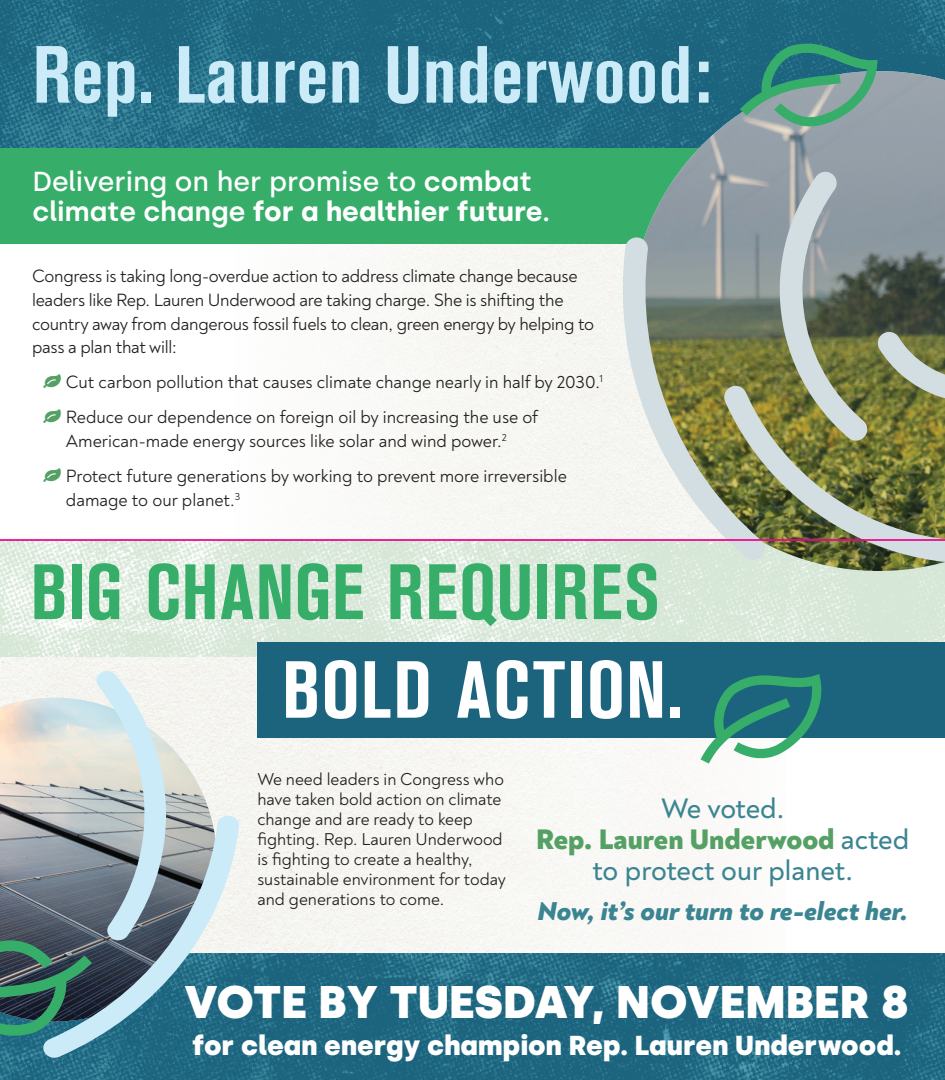
<style>
.page{position:relative;width:945px;height:1080px;background:#fff}
.page>*{position:absolute;margin:0;border:0;box-sizing:border-box;transform-origin:0 0}
.t1{font:700 condensed 80px "Akzidenz Grotesk BE";letter-spacing:.01em;color:#caebf7}
.t2{font:700 condensed 80px "Akzidenz Grotesk BE";letter-spacing:.02em;color:#fff}
.t3{font:700 condensed 77.5px "Akzidenz Grotesk BE";letter-spacing:.005em;color:#36ae6a}
.t4{font:900 45.75px "Silka";color:#fff}
.t5{font:500 28.75px/31.2px "Noah";color:#3b8592;text-align:center}
.t6{font:500 27.5px/30px "Silka";color:#fff}
.t7{font:900 27.38px "Silka";color:#fff}
.t8{font:italic 800 26.25px "Noah";color:#3b8592}
.t9{font:18.12px/23.8px "Noah";letter-spacing:-.015em;color:#231f20}
.t10{font:17.5px/20px "Noah";color:#231f20}
.s1{font-weight:600}
.s2{font-weight:700}
.s3{font-weight:800;color:#55a064}
</style>
<div class="page">
<div style="left:0;top:657px;width:744px;height:296px;background:#f7f7f4"></div>
<img style="left:0;top:0;width:945px;height:149px">
<img style="left:0;top:541px;width:945px;height:116px">
<div style="left:257px;top:642px;width:688px;height:96px;background:#1c647e"></div>
<div style="left:0;top:149px;width:723px;height:95px;background:#36ae6a"></div>
<img style="left:0;top:953px;width:945px;height:127px">
<img style="left:630px;top:71px;width:315px;height:500px">
<img style="left:172px;top:698px;width:45px;height:117px">
<svg style="left:42px;top:815px;width:198px;height:243px;background:#749dac"></svg>
<svg style="left:611px;top:237px;width:112px;height:325px"></svg>
<svg style="left:723px;top:170px;width:222px;height:396px;background:#858d73"></svg>
<svg style="left:701px;top:674px;width:121px;height:90px"></svg>
<svg style="left:0;top:670px;width:172px;height:370px;background:#94a5a8"></svg>
<svg style="left:740px;top:40px;width:138px;height:88px;background:#529189"></svg>
<hr style="left:0;top:539px;width:945px;height:2px;background:#ed028c">
<p class="t1" style="left:33px;top:29px;width:680px">Rep. Lauren Underwood:</p>
<p class="t6" style="left:33px;top:167px;width:519px">Delivering on her promise to <span class="s1">combat climate change</span> <span class="s2">for a healthier future</span><span class="s1">.</span></p>
<p class="t9" style="left:32px;top:264px;width:564px">Congress is taking long-overdue action to address climate change because leaders like Rep. Lauren Underwood are taking charge. She is shifting the country away from dangerous fossil fuels to clean, green energy by helping to pass a plan that will:</p>
<p class="t9" style="left:66px;top:370px;width:539px">Cut carbon pollution that causes climate change nearly in half by 2030.<sup>1</sup></p>
<p class="t9" style="left:66px;top:405px;width:474px">Reduce our dependence on foreign oil by increasing the use of<br>American-made energy sources like solar and wind power.<sup>2</sup></p>
<p class="t9" style="left:66px;top:464px;width:502px">Protect future generations by working to prevent more irreversible damage to our planet.<sup>3</sup></p>
<h2 class="t3" style="left:31px;top:548px;width:630px">BIG CHANGE REQUIRES</h2>
<h1 class="t2" style="left:282px;top:644px;width:402px">BOLD ACTION.</h1>
<p class="t10" style="left:257px;top:769px;width:250px">We need leaders in Congress who have taken bold action on climate change and are ready to keep fighting. Rep. Lauren Underwood is fighting to create a healthy, sustainable environment for today and generations to come.</p>
<p class="t5" style="left:536px;top:793px;width:374px">We voted.<br><span class="s3">Rep. Lauren Underwood</span> acted to protect our planet.</p>
<p class="t8" style="left:538px;top:894px;width:372px">Now, it’s our turn to re-elect her.</p>
<p class="t4" style="left:184px;top:974px;width:726px">VOTE BY TUESDAY, NOVEMBER 8</p>
<p class="t7" style="left:192px;top:1029px;width:711px">for clean energy champion Rep. Lauren Underwood.</p>
</div>
